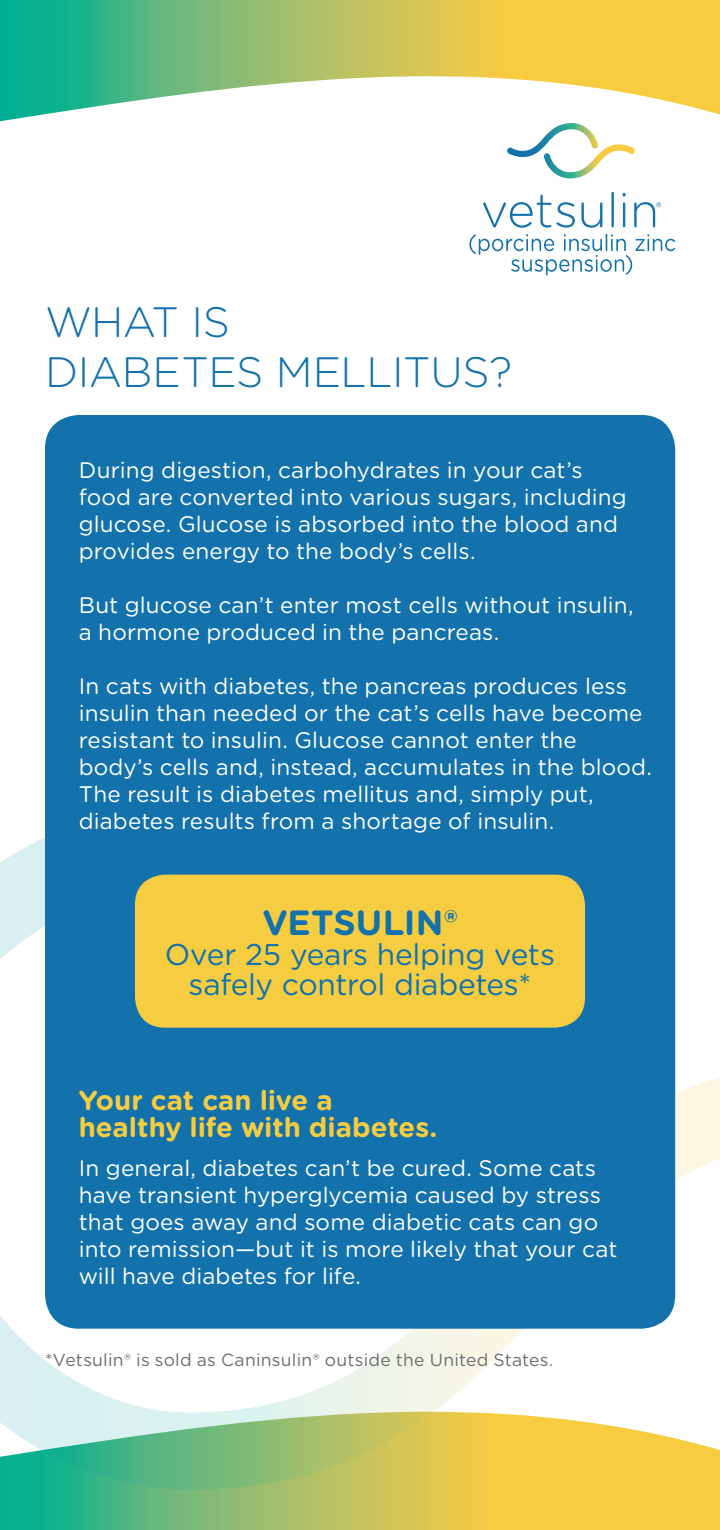
<style>
.page{position:relative;width:720px;height:1530px;background:#fff}
.page>*{position:absolute;margin:0;border:0;box-sizing:border-box;transform-origin:0 0}
.t1{font:300 42.5px/50px "Gotham Rounded";letter-spacing:-.015em;color:#1371ab}
.t2{font:700 35px "Gotham Rounded";color:#1371ab}
.t3{font:30px/30px "Gotham Rounded";letter-spacing:-.01em;color:#1371ab;text-align:center}
.t4{font:700 27.5px/27.5px "Gotham Rounded";color:#f6cc41}
.t5{font:22.5px/27px "Gotham Rounded";letter-spacing:.005em;color:#fff}
.t6{font:17.5px "Gotham Rounded";letter-spacing:.015em;color:#6c6d70}
</style>
<div class="page">
<svg style="left:0;top:1490px;width:720px;height:40px;background:#abc160"></svg>
<svg style="left:0;top:837px;width:45px;height:122px"></svg>
<svg style="left:0;top:1067px;width:720px;height:423px"></svg>
<div style="left:45px;top:415px;width:630px;height:914px;background:#1371ab;border-radius:34px"></div>
<div style="left:135px;top:875px;width:450px;height:153px;background:#f6cc41;border-radius:30px"></div>
<svg style="left:0;top:0;width:720px;height:121px"></svg>
<svg style="left:507px;top:123px;width:128px;height:55px"></svg>
<svg style="left:483px;top:195px;width:92px;height:33px"></svg>
<svg style="left:582px;top:203px;width:20px;height:25px"></svg>
<hr style="left:611px;top:192px;width:3px;height:35px;background:#1371ab">
<hr style="left:623px;top:203px;width:2px;height:24px;background:#1371ab">
<svg style="left:634px;top:202px;width:27px;height:25px"></svg>
<svg style="left:469px;top:234px;width:206px;height:41px"></svg>
<h1 class="t1" style="left:45px;top:295px;width:469px">WHAT IS<br>DIABETES MELLITUS?</h1>
<p class="t5" style="left:79px;top:455px;width:549px">During digestion, carbohydrates in your cat’s food are converted into various sugars, including glucose. Glucose is absorbed into the blood and provides energy to the body’s cells.</p>
<p class="t5" style="left:79px;top:590px;width:556px">But glucose can’t enter most cells without insulin, a hormone produced in the pancreas.</p>
<p class="t5" style="left:79px;top:671px;width:575px">In cats with diabetes, the pancreas produces less insulin than needed or the cat’s cells have become resistant to insulin. Glucose cannot enter the body’s cells and, instead, accumulates in the blood.<br>The result is diabetes mellitus and, simply put, diabetes results from a shortage of insulin.</p>
<h2 class="t2" style="left:262px;top:897px;width:197px">VETSULIN®</h2>
<h3 class="t3" style="left:165px;top:938px;width:391px">Over 25 years helping vets safely control diabetes*</h3>
<p class="t4" style="left:79px;top:1085px;width:360px">Your cat can live a healthy life with diabetes.</p>
<p class="t5" style="left:79px;top:1153px;width:540px">In general, diabetes can’t be cured. Some cats have transient hyperglycemia caused by stress that goes away and some diabetic cats can go into remission—but it is more likely that your cat will have diabetes for life.</p>
<p class="t6" style="left:45px;top:1348px;width:510px">*Vetsulin® is sold as Caninsulin® outside the United States.</p>
</div>
